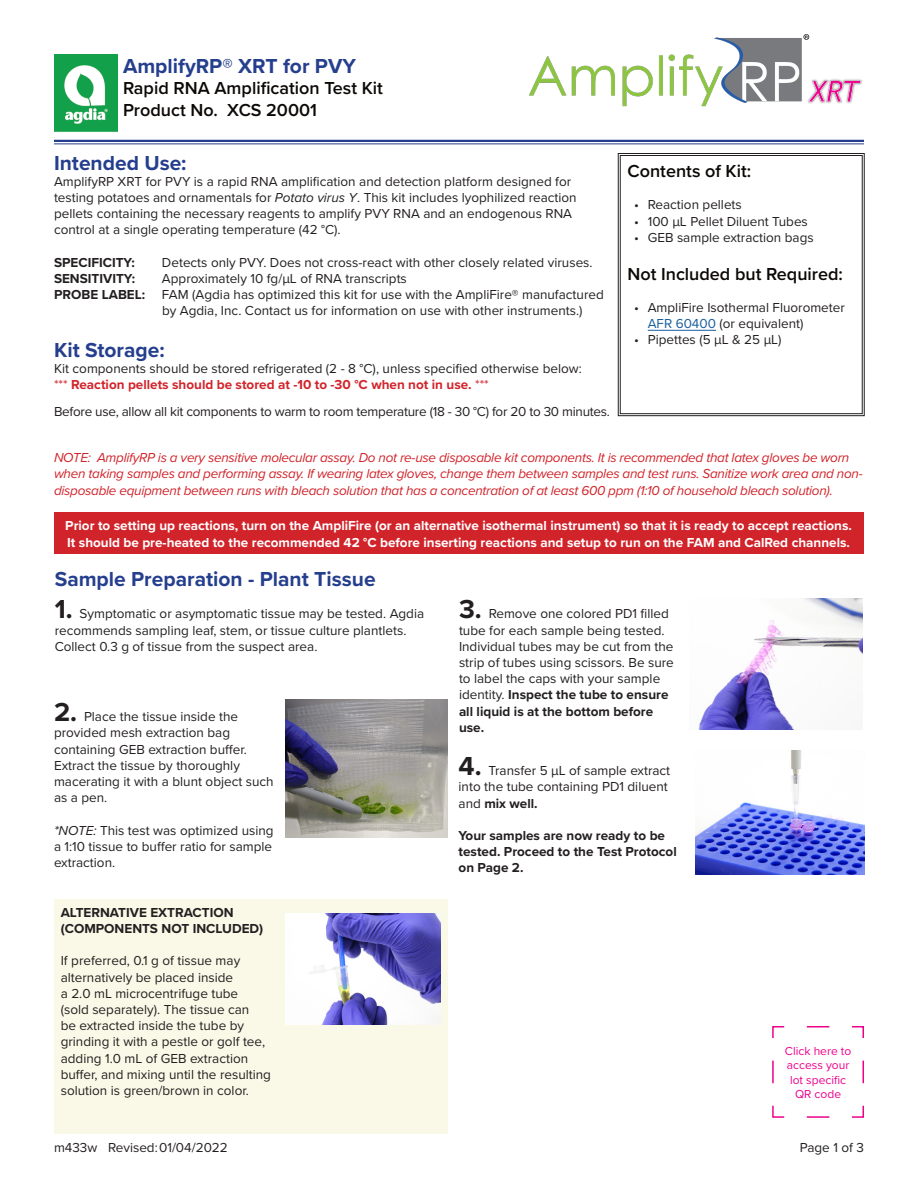
<style>
.page{position:relative;width:918px;height:1188px;background:#fff}
.page>*{position:absolute;margin:0;border:0;box-sizing:border-box;transform-origin:0 0}
.t1{font:700 21px "Proxima Nova";color:#253f8e}
.subtitle{font:600 18px "Proxima Nova";color:#0c0806}
.t2{font:13.5px/16.2px "Proxima Nova";color:#231f20}
.Paragraph_Style_1{font:italic 13.5px/16.2px "Proxima Nova";letter-spacing:-.02em;color:#d1232a}
.t3{font:700 13.5px "Proxima Nova";color:#fff}
.t4{font:700 13.5px/16.2px "Proxima Nova";color:#231f20}
.t5{font:13.5px "Proxima Nova";letter-spacing:-.02em;color:#231f20}
.t6{font:700 13.5px "Proxima Nova";color:#d1232a}
.t7{font:12px/14.4px "Proxima Nova";color:#ed028c;text-align:center}
.s1{font-style:italic}
.s2{font-weight:700}
.s3{font-weight:400}
.s4{color:#175d9e}
.s5{font-weight:700;font-size:27px}
</style>
<div class="page">
<hr style="left:54px;top:140px;width:810px;height:2px;background:#253f8e">
<hr style="left:54px;top:143px;width:810px;height:1px;background:#253f8e">
<svg style="left:617px;top:153px;width:248px;height:264px"></svg>
<div style="left:620px;top:155px;width:243px;height:259px;border:1px solid #231f20"></div>
<img style="left:529px;top:34px;width:333px;height:73px">
<div style="left:54px;top:899px;width:393px;height:235px;background:#faf9e8"></div>
<div style="left:54px;top:513px;width:809px;height:41px;background:#d1232a"></div>
<img style="left:698px;top:599px;width:164px;height:131px">
<img style="left:696px;top:751px;width:169px;height:123px">
<img style="left:286px;top:913px;width:155px;height:111px">
<img style="left:286px;top:700px;width:161px;height:137px">
<img style="left:54px;top:54px;width:63px;height:77px">
<svg style="left:772px;top:1026px;width:92px;height:92px"></svg>
<p class="t1" style="left:123px;top:50px;width:234px">AmplifyRP® XRT for PVY</p>
<p class="subtitle" style="left:123px;top:75px;width:262px">Rapid RNA Amplification Test Kit</p>
<p class="subtitle" style="left:123px;top:96px;width:196px">Product No. XCS 20001</p>
<p class="t1" style="left:54px;top:147px;width:134px">Intended Use:</p>
<p class="t2" style="left:54px;top:173px;width:524px">AmplifyRP XRT for PVY is a rapid RNA amplification and detection platform designed for testing potatoes and ornamentals for <span class="s1">Potato virus Y</span>. This kit includes lyophilized reaction pellets containing the necessary reagents to amplify PVY RNA and an endogenous RNA control at a single operating temperature (42 °C).</p>
<p class="t4" style="left:54px;top:254px;width:82px">SPECIFICITY:</p>
<p class="t2" style="left:162px;top:254px;width:432px">Detects only PVY. Does not cross-react with other closely related viruses.</p>
<p class="t4" style="left:54px;top:270px;width:83px">SENSITIVITY:</p>
<p class="t2" style="left:162px;top:270px;width:246px">Approximately 10 fg/µL of RNA transcripts</p>
<p class="t2" style="left:54px;top:286px;width:551px"><span class="s2">PROBE LABEL:</span> FAM (Agdia has optimized this kit for use with the AmpliFire® manufactured</p>
<p class="t2" style="left:162px;top:302px;width:422px">by Agdia, Inc. Contact us for information on use with other instruments.)</p>
<p class="t1" style="left:54px;top:334px;width:112px">Kit Storage:</p>
<p class="t2" style="left:54px;top:360px;width:529px">Kit components should be stored refrigerated (2 - 8 °C), unless specified otherwise below:</p>
<p class="t6" style="left:54px;top:375px;width:436px"><span class="s3">***</span> Reaction pellets should be stored at -10 to -30 °C when not in use. <span class="s3">***</span></p>
<p class="t5" style="left:54px;top:402px;width:558px">Before use, allow all kit components to warm to room temperature (18 - 30 °C) for 20 to 30 minutes.</p>
<p class="Paragraph_Style_1" style="left:54px;top:449px;width:810px">NOTE: AmplifyRP is a very sensitive molecular assay. Do not re-use disposable kit components. It is recommended that latex gloves be worn when taking samples and performing assay. If wearing latex gloves, change them between samples and test runs. Sanitize work area and non&shy;disposable equipment between runs with bleach solution that has a concentration of at least 600 ppm (1:10 of household bleach solution).</p>
<p class="subtitle" style="left:628px;top:158px;width:125px">Contents of Kit:</p>
<p class="t2" style="left:634px;top:196px;width:109px">• Reaction pellets</p>
<p class="t2" style="left:634px;top:212px;width:175px">• 100 µL Pellet Diluent Tubes</p>
<p class="t2" style="left:634px;top:229px;width:181px">• GEB sample extraction bags</p>
<p class="subtitle" style="left:628px;top:260px;width:217px">Not Included but Required:</p>
<p class="t2" style="left:648px;top:299px;width:199px;text-indent:-14px">• AmpliFire Isothermal Fluorometer<br><span class="s4">AFR 60400</span> (or equivalent)</p>
<p class="t2" style="left:634px;top:331px;width:149px">• Pipettes (5 µL &amp; 25 µL)</p>
<p class="t3" style="left:65px;top:516px;width:788px">Prior to setting up reactions, turn on the AmpliFire (or an alternative isothermal instrument) so that it is ready to accept reactions.</p>
<p class="t3" style="left:67px;top:532px;width:784px">It should be pre-heated to the recommended 42 °C before inserting reactions and setup to run on the FAM and CalRed channels.</p>
<p class="t1" style="left:55px;top:563px;width:322px">Sample Preparation - Plant Tissue</p>
<p class="t2" style="left:55px;top:605px;width:371px"><span class="s5">1.</span> Symptomatic or asymptomatic tissue may be tested. Agdia recommends sampling leaf, stem, or tissue culture plantlets.<br>Collect 0.3 g of tissue from the suspect area.</p>
<p class="t2" style="left:459px;top:605px;width:216px"><span class="s5">3.</span> Remove one colored PD1 filled tube for each sample being tested.<br>Individual tubes may be cut from the strip of tubes using scissors. Be sure to label the caps with your sample identity. <span class="s2">Inspect the tube to ensure all liquid is at the bottom before use.</span></p>
<p class="t2" style="left:459px;top:762px;width:213px"><span class="s5">4.</span> Transfer 5 µL of sample extract into the tube containing PD1 diluent and <span class="s2">mix well.</span></p>
<p class="t4" style="left:459px;top:827px;width:220px">Your samples are now ready to be tested. Proceed to the Test Protocol on Page 2.</p>
<p class="t2" style="left:54px;top:708px;width:221px"><span class="s5">2.</span> Place the tissue inside the provided mesh extraction bag containing GEB extraction buffer.<br>Extract the tissue by thoroughly macerating it with a blunt object such as a pen.</p>
<p class="t2" style="left:54px;top:821px;width:221px;text-align:justify"><span class="s1">*NOTE:</span> This test was optimized using a 1:10 tissue to buffer ratio for sample extraction.</p>
<p class="t4" style="left:61px;top:904px;width:204px">ALTERNATIVE EXTRACTION (COMPONENTS NOT INCLUDED)</p>
<p class="t2" style="left:61px;top:952px;width:212px">If preferred, 0.1 g of tissue may alternatively be placed inside<br>a 2.0 mL microcentrifuge tube<br>(sold separately). The tissue can<br>be extracted inside the tube by grinding it with a pestle or golf tee, adding 1.0 mL of GEB extraction buffer, and mixing until the resulting solution is green/brown in color.</p>
<p class="t7" style="left:785px;top:1043px;width:68px">Click here to access your lot specific<br>QR code</p>
<p class="t2" style="left:54px;top:1139px;width:175px">m433w Revised: 01/04/2022</p>
<p class="t2" style="left:800px;top:1139px;width:66px">Page 1 of 3</p>
</div>
